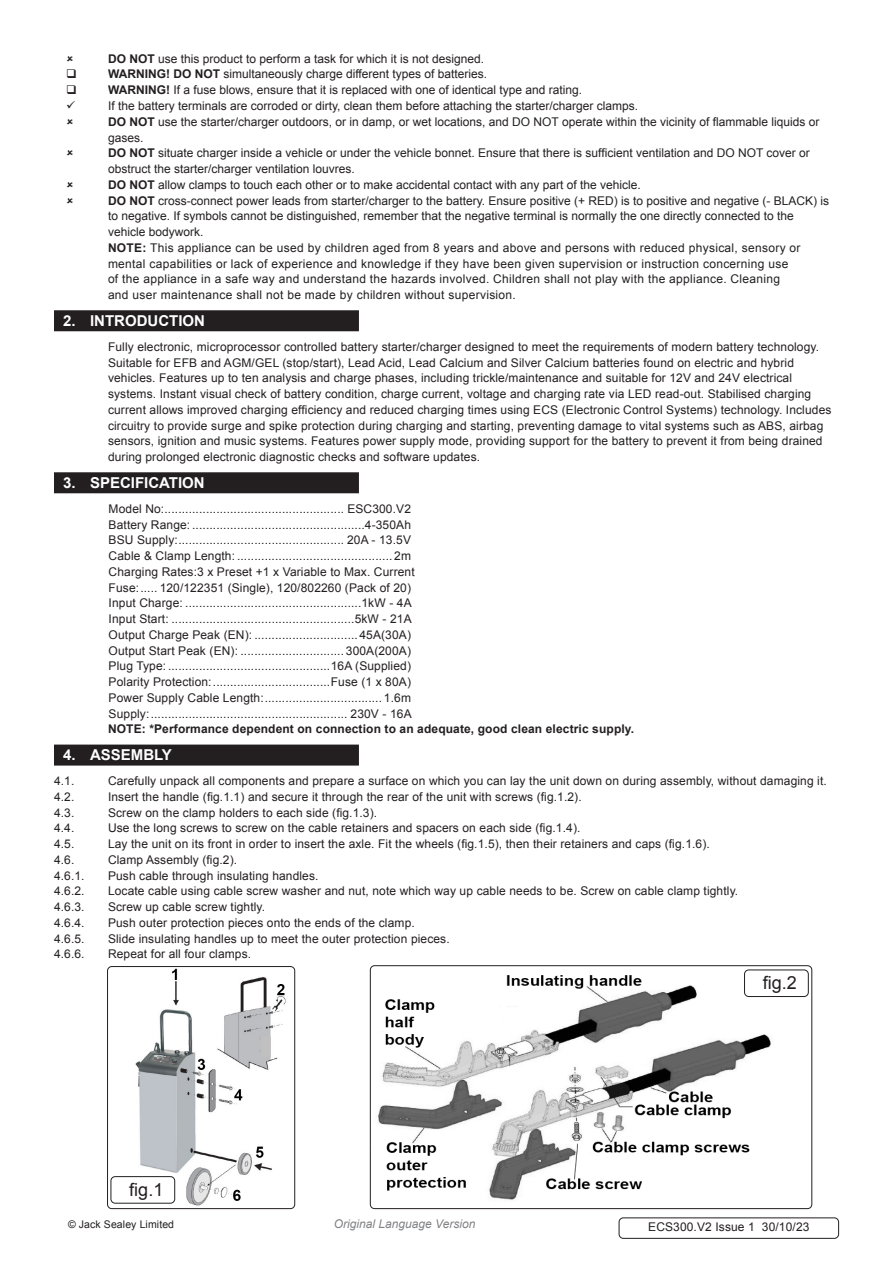
<style>
.page{position:relative;width:893px;height:1263px;background:#fff}
.page>*{position:absolute;margin:0;border:0;box-sizing:border-box;transform-origin:0 0}
.t1{font:18px "Arial";color:#231f20}
.t2{font:700 15px "Arial";color:#fff}
.Body{font:12px/15.8px "Arial";letter-spacing:.01em;color:#231f20}
.Specifications__Tabbed{font:12px "Arial";letter-spacing:.01em;color:#231f20}
.Body-2{font:700 12px "Arial";letter-spacing:.01em;color:#231f20}
.t3{font:italic 12px "Arial";color:#808285}
.Body__Footer{font:12px "Arial";letter-spacing:.01em;color:#231f20}
.Body__Justified__7pt{font:10.5px "Arial";letter-spacing:.01em;color:#231f20}
.s1{font-weight:700}
</style>
<div class="page">
<div style="left:54px;top:310px;width:305px;height:21px;background:#231f20"></div>
<div style="left:54px;top:472px;width:305px;height:21px;background:#231f20"></div>
<div style="left:54px;top:744px;width:305px;height:21px;background:#231f20"></div>
<div style="left:619px;top:1217px;width:220px;height:22px;border:1px solid #231f20;border-radius:4px"></div>
<img style="left:134px;top:968px;width:152px;height:238px">
<div style="left:107px;top:966px;width:188px;height:243px;border:1px solid #231f20;border-radius:4px"></div>
<div style="left:111px;top:1176px;width:64px;height:27px;border:1px solid #231f20;border-radius:4px"></div>
<img style="left:378px;top:971px;width:429px;height:229px">
<div style="left:370px;top:965px;width:442px;height:244px;border:1px solid #231f20;border-radius:4px"></div>
<div style="left:744px;top:969px;width:65px;height:28px;border:1px solid #231f20;border-radius:4px"></div>
<p class="Body" style="left:108px;top:51px;width:378px"><span class="s1">DO NOT</span> use this product to perform a task for which it is not designed.</p>
<p class="Body" style="left:108px;top:67px;width:381px"><span class="s1">WARNING! DO NOT</span> simultaneously charge different types of batteries.</p>
<p class="Body" style="left:108px;top:82px;width:476px"><span class="s1">WARNING!</span> If a fuse blows, ensure that it is replaced with one of identical type and rating.</p>
<p class="Body" style="left:108px;top:98px;width:532px">If the battery terminals are corroded or dirty, clean them before attaching the starter/charger clamps.</p>
<p class="Body" style="left:108px;top:114px;width:713px"><span class="s1">DO NOT</span> use the starter/charger outdoors, or in damp, or wet locations, and DO NOT operate within the vicinity of flammable liquids or gases.</p>
<p class="Body" style="left:108px;top:145px;width:703px"><span class="s1">DO NOT</span> situate charger inside a vehicle or under the vehicle bonnet. Ensure that there is sufficient ventilation and DO NOT cover or obstruct the starter/charger ventilation louvres.</p>
<p class="Body" style="left:108px;top:177px;width:534px"><span class="s1">DO NOT</span> allow clamps to touch each other or to make accidental contact with any part of the vehicle.</p>
<p class="Body" style="left:108px;top:193px;width:723px"><span class="s1">DO NOT</span> cross-connect power leads from starter/charger to the battery. Ensure positive (+ RED) is to positive and negative (- BLACK) is to negative. If symbols cannot be distinguished, remember that the negative terminal is normally the one directly connected to the vehicle bodywork.</p>
<p class="Body" style="left:108px;top:240px;width:694px"><span class="s1">NOTE:</span> This appliance can be used by children aged from 8 years and above and persons with reduced physical, sensory or mental capabilities or lack of experience and knowledge if they have been given supervision or instruction concerning use of the appliance in a safe way and understand the hazards involved. Children shall not play with the appliance. Cleaning and user maintenance shall not be made by children without supervision.</p>
<p class="t2" style="left:63px;top:311px;width:143px">2. INTRODUCTION</p>
<p class="Body" style="left:108px;top:339px;width:725px">Fully electronic, microprocessor controlled battery starter/charger designed to meet the requirements of modern battery technology.<br>Suitable for EFB and AGM/GEL (stop/start), Lead Acid, Lead Calcium and Silver Calcium batteries found on electric and hybrid vehicles. Features up to ten analysis and charge phases, including trickle/maintenance and suitable for 12V and 24V electrical systems. Instant visual check of battery condition, charge current, voltage and charging rate via LED read-out. Stabilised charging current allows improved charging efficiency and reduced charging times using ECS (Electronic Control Systems) technology. Includes circuitry to provide surge and spike protection during charging and starting, preventing damage to vital systems such as ABS, airbag sensors, ignition and music systems. Features power supply mode, providing support for the battery to prevent it from being drained during prolonged electronic diagnostic checks and software updates.</p>
<p class="t2" style="left:63px;top:473px;width:143px">3. SPECIFICATION</p>
<p class="Specifications__Tabbed" style="left:109px;top:501px;width:304px">Model No:.................................................... ESC300.V2</p>
<p class="Specifications__Tabbed" style="left:109px;top:516px;width:304px">Battery Range: ..................................................4-350Ah</p>
<p class="Specifications__Tabbed" style="left:109px;top:532px;width:304px">BSU Supply:................................................ 20A - 13.5V</p>
<p class="Specifications__Tabbed" style="left:109px;top:548px;width:304px">Cable &amp; Clamp Length: ............................................. 2m</p>
<p class="Specifications__Tabbed" style="left:109px;top:564px;width:308px">Charging Rates:3 x Preset +1 x Variable to Max. Current</p>
<p class="Specifications__Tabbed" style="left:109px;top:579px;width:304px">Fuse:..... 120/122351 (Single), 120/802260 (Pack of 20)</p>
<p class="Specifications__Tabbed" style="left:109px;top:595px;width:305px">Input Charge: ...................................................1kW - 4A</p>
<p class="Specifications__Tabbed" style="left:109px;top:611px;width:305px">Input Start: .....................................................5kW - 21A</p>
<p class="Specifications__Tabbed" style="left:109px;top:627px;width:304px">Output Charge Peak (EN): ..............................45A(30A)</p>
<p class="Specifications__Tabbed" style="left:109px;top:642px;width:304px">Output Start Peak (EN): .............................. 300A(200A)</p>
<p class="Specifications__Tabbed" style="left:109px;top:658px;width:304px">Plug Type: ...............................................16A (Supplied)</p>
<p class="Specifications__Tabbed" style="left:109px;top:674px;width:304px">Polarity Protection:..................................Fuse (1 x 80A)</p>
<p class="Specifications__Tabbed" style="left:109px;top:690px;width:304px">Power Supply Cable Length:.................................. 1.6m</p>
<p class="Specifications__Tabbed" style="left:109px;top:705px;width:305px">Supply:......................................................... 230V - 16A</p>
<p class="Body-2" style="left:108px;top:721px;width:528px">NOTE: *Performance dependent on connection to an adequate, good clean electric supply.</p>
<p class="t2" style="left:63px;top:745px;width:110px">4. ASSEMBLY</p>
<p class="Body" style="left:54px;top:773px;width:22px">4.1.</p>
<p class="Body" style="left:108px;top:773px;width:720px">Carefully unpack all components and prepare a surface on which you can lay the unit down on during assembly, without damaging it.</p>
<p class="Body" style="left:54px;top:789px;width:22px">4.2.</p>
<p class="Body" style="left:108px;top:789px;width:475px">Insert the handle (fig.1.1) and secure it through the rear of the unit with screws (fig.1.2).</p>
<p class="Body" style="left:54px;top:805px;width:22px">4.3.</p>
<p class="Body" style="left:108px;top:805px;width:271px">Screw on the clamp holders to each side (fig.1.3).</p>
<p class="Body" style="left:54px;top:820px;width:22px">4.4.</p>
<p class="Body" style="left:108px;top:820px;width:474px">Use the long screws to screw on the cable retainers and spacers on each side (fig.1.4).</p>
<p class="Body" style="left:54px;top:836px;width:22px">4.5.</p>
<p class="Body" style="left:108px;top:836px;width:603px">Lay the unit on its front in order to insert the axle. Fit the wheels (fig.1.5), then their retainers and caps (fig.1.6).</p>
<p class="Body" style="left:54px;top:852px;width:22px">4.6.</p>
<p class="Body" style="left:108px;top:852px;width:131px">Clamp Assembly (fig.2).</p>
<p class="Body" style="left:54px;top:868px;width:32px">4.6.1.</p>
<p class="Body" style="left:108px;top:868px;width:212px">Push cable through insulating handles.</p>
<p class="Body" style="left:54px;top:883px;width:32px">4.6.2.</p>
<p class="Body" style="left:108px;top:883px;width:632px">Locate cable using cable screw washer and nut, note which way up cable needs to be. Screw on cable clamp tightly.</p>
<p class="Body" style="left:54px;top:899px;width:32px">4.6.3.</p>
<p class="Body" style="left:108px;top:899px;width:159px">Screw up cable screw tightly.</p>
<p class="Body" style="left:54px;top:915px;width:32px">4.6.4.</p>
<p class="Body" style="left:108px;top:915px;width:308px">Push outer protection pieces onto the ends of the clamp.</p>
<p class="Body" style="left:54px;top:931px;width:32px">4.6.5.</p>
<p class="Body" style="left:108px;top:931px;width:343px">Slide insulating handles up to meet the outer protection pieces.</p>
<p class="Body" style="left:54px;top:946px;width:32px">4.6.6.</p>
<p class="Body" style="left:108px;top:946px;width:145px">Repeat for all four clamps.</p>
<p class="t1" style="left:129px;top:1178px;width:36px">fig.1</p>
<p class="Body__Justified__7pt" style="left:68px;top:1217px;width:108px">© Jack Sealey Limited</p>
<p class="t3" style="left:334px;top:1216px;width:143px">Original Language Version</p>
<p class="t1" style="left:763px;top:971px;width:36px">fig.2</p>
<p class="Body__Footer" style="left:648px;top:1219px;width:163px">ECS300.V2 Issue 1 30/10/23</p>
</div>
